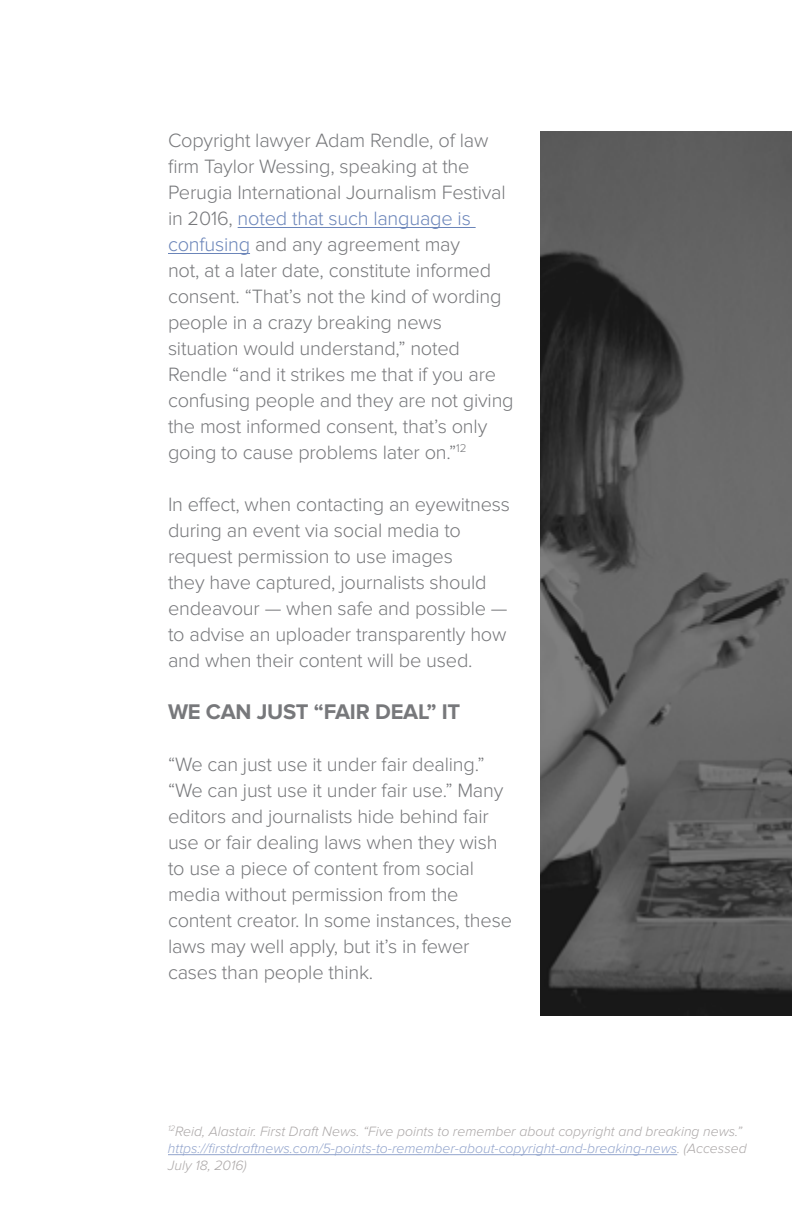
<style>
.page{position:relative;width:792px;height:1224px;background:#fff}
.page>*{position:absolute;margin:0;border:0;box-sizing:border-box;transform-origin:0 0}
.t1{font:700 22px "Proxima Nova";letter-spacing:-.01em;color:#77787b}
.t2{font:300 20px/26px "Proxima Nova";letter-spacing:-.01em;color:#77787b}
.t3{font:italic 300 14px/16.8px "Proxima Nova";color:#aba7a7}
.s1{color:#6b85b9}
.s2{color:#92a4cc}
</style>
<div class="page">
<hr style="left:238px;top:227px;width:238px;height:1px;background:#6b85b9">
<hr style="left:168px;top:253px;width:82px;height:1px;background:#6b85b9">
<hr style="left:168px;top:1154px;width:509px;height:1px;background:#92a4cc">
<img style="left:540px;top:131px;width:252px;height:884px">
<p class="t2" style="left:168px;top:127px;width:347px">Copyright lawyer Adam Rendle, of law firm Taylor Wessing, speaking at the Perugia International Journalism Festival in 2016, <span class="s1">noted that such language is confusing</span> and any agreement may<br>not, at a later date, constitute informed consent. “That’s not the kind of wording people in a crazy breaking news situation would understand,” noted Rendle “and it strikes me that if you are confusing people and they are not giving the most informed consent, that’s only going to cause problems later on.”<sup>12</sup></p>
<p class="t2" style="left:168px;top:491px;width:343px">In effect, when contacting an eyewitness during an event via social media to request permission to use images<br>they have captured, journalists should endeavour — when safe and possible — to advise an uploader transparently how and when their content will be used.</p>
<p class="t1" style="left:168px;top:699px;width:294px">WE CAN JUST “FAIR DEAL” IT</p>
<p class="t2" style="left:168px;top:751px;width:346px">“We can just use it under fair dealing.” “We can just use it under fair use.” Many editors and journalists hide behind fair use or fair dealing laws when they wish to use a piece of content from social media without permission from the content creator. In some instances, these laws may well apply, but it’s in fewer cases than people think.</p>
<p class="t3" style="left:168px;top:1123px;width:580px"><sup>12</sup>Reid, Alastair. First Draft News. “Five points to remember about copyright and breaking news.” <span class="s2">https://firstdraftnews.com/5-points-to-remember-about-copyright-and-breaking-news</span>. (Accessed<br>July 18, 2016)</p>
</div>
